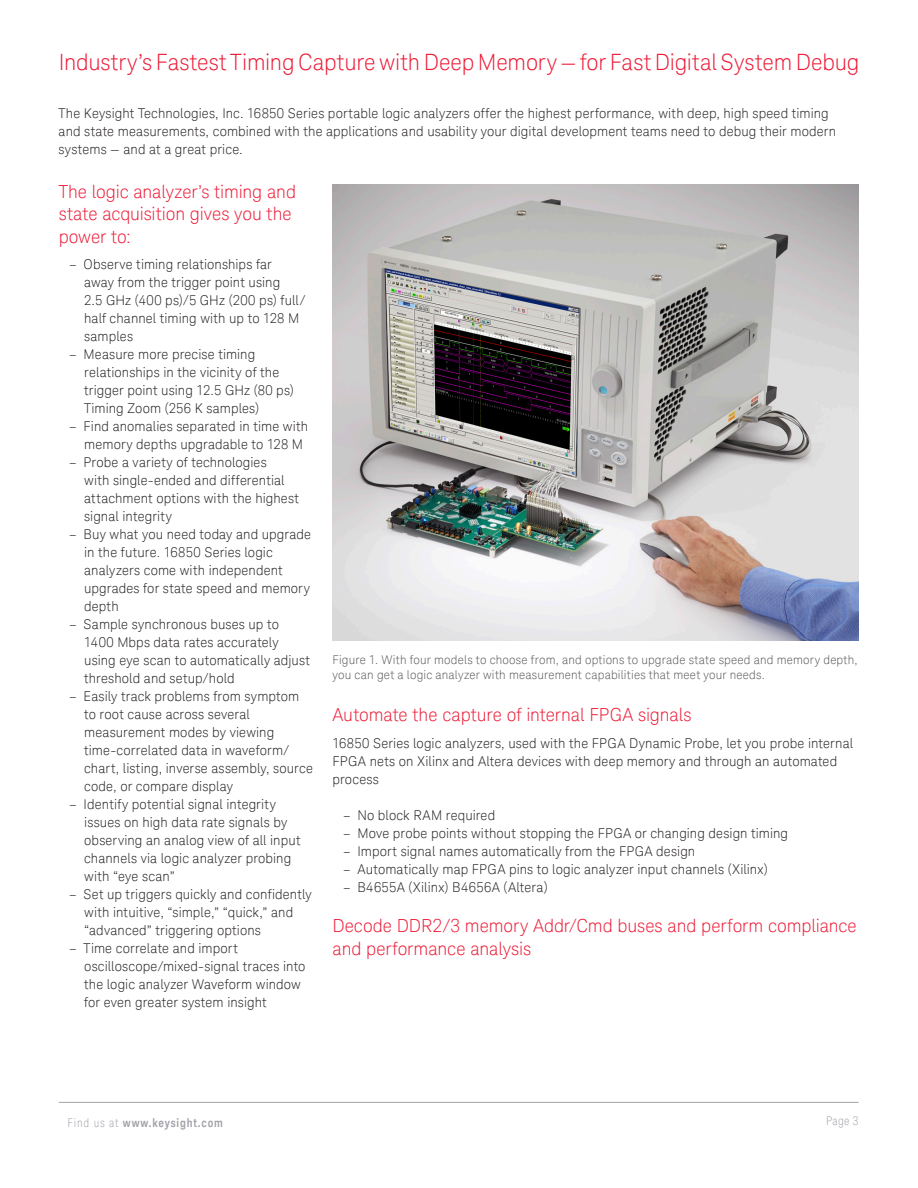
<style>
.page{position:relative;width:918px;height:1188px;background:#fff}
.page>*{position:absolute;margin:0;border:0;box-sizing:border-box;transform-origin:0 0}
.K_Heading_1{font:300 22.5px "Keysight Sans";color:#ed1a36}
.K_Heading_2{font:300 18px/22.5px "Keysight Sans";letter-spacing:-.005em;color:#ed1a36}
.K_Body_Text{font:300 13.5px/18px "Keysight Sans";letter-spacing:.01em;color:#231f20}
.K_Diagrams_and_Figur{font:300 12px/15px "Keysight Sans";letter-spacing:.015em;color:#57585a}
.t1{font:700 12px "Keysight Sans Condensed";letter-spacing:.07em;color:#a4a1a9}
.t2{font:300 condensed 12px "Keysight Sans";color:#a4a1a9}
.s1{font-family:"Keysight Sans";font-weight:300;font-stretch:condensed}
</style>
<div class="page">
<hr style="left:59px;top:1102px;width:800px;height:1px;background:#a4a1a9">
<img style="left:333px;top:185px;width:526px;height:456px">
<p class="K_Heading_1" style="left:59px;top:49px;width:802px">Industry’s Fastest Timing Capture with Deep Memory — for Fast Digital System Debug</p>
<p class="K_Body_Text" style="left:59px;top:104px;width:779px">The Keysight Technologies, Inc. 16850 Series portable logic analyzers offer the highest performance, with deep, high speed timing and state measurements, combined with the applications and usability your digital development teams need to debug their modern systems — and at a great price.</p>
<p class="K_Heading_2" style="left:59px;top:180px;width:239px">The logic analyzer’s timing and state acquisition gives you the power to:</p>
<p class="K_Body_Text" style="left:84px;top:256px;width:223px;text-indent:-15px">– Observe timing relationships far<br>away from the trigger point using<br>2.5 GHz (400 ps)/5 GHz (200 ps) full/ half channel timing with up to 128 M samples</p>
<p class="K_Body_Text" style="left:84px;top:346px;width:211px;text-indent:-15px">– Measure more precise timing relationships in the vicinity of the trigger point using 12.5 GHz (80 ps)<br>Timing Zoom (256 K samples)</p>
<p class="K_Body_Text" style="left:84px;top:418px;width:226px;text-indent:-15px">– Find anomalies separated in time with memory depths upgradable to 128 M</p>
<p class="K_Body_Text" style="left:84px;top:454px;width:216px;text-indent:-15px">– Probe a variety of technologies<br>with single-ended and differential attachment options with the highest signal integrity</p>
<p class="K_Body_Text" style="left:84px;top:526px;width:228px;text-indent:-15px">– Buy what you need today and upgrade in the future. 16850 Series logic analyzers come with independent upgrades for state speed and memory depth</p>
<p class="K_Body_Text" style="left:84px;top:616px;width:227px;text-indent:-15px">– Sample synchronous buses up to<br>1400 Mbps data rates accurately using eye scan to automatically adjust threshold and setup/hold</p>
<p class="K_Body_Text" style="left:84px;top:688px;width:230px;text-indent:-15px">– Easily track problems from symptom to root cause across several measurement modes by viewing time-correlated data in waveform/ chart, listing, inverse assembly, source code, or compare display</p>
<p class="K_Body_Text" style="left:84px;top:796px;width:218px;text-indent:-15px">– Identify potential signal integrity issues on high data rate signals by observing an analog view of all input channels via logic analyzer probing with “eye scan”</p>
<p class="K_Body_Text" style="left:84px;top:886px;width:229px;text-indent:-15px">– Set up triggers quickly and confidently with intuitive, “simple,” “quick,” and “advanced” triggering options</p>
<p class="K_Body_Text" style="left:84px;top:940px;width:223px;text-indent:-15px">– Time correlate and import oscilloscope/mixed-signal traces into the logic analyzer Waveform window for even greater system insight</p>
<p class="K_Diagrams_and_Figur" style="left:333px;top:652px;width:527px">Figure 1. With four models to choose from, and options to upgrade state speed and memory depth, you can get a logic analyzer with measurement capabilities that meet your needs.</p>
<p class="K_Heading_2" style="left:333px;top:704px;width:360px">Automate the capture of internal FPGA signals</p>
<p class="K_Body_Text" style="left:333px;top:734px;width:522px">16850 Series logic analyzers, used with the FPGA Dynamic Probe, let you probe internal<br>FPGA nets on Xilinx and Altera devices with deep memory and through an automated process</p>
<p class="K_Body_Text" style="left:343px;top:806px;width:154px">– No block RAM required</p>
<p class="K_Body_Text" style="left:343px;top:824px;width:447px">– Move probe points without stopping the FPGA or changing design timing</p>
<p class="K_Body_Text" style="left:343px;top:842px;width:354px">– Import signal names automatically from the FPGA design</p>
<p class="K_Body_Text" style="left:343px;top:860px;width:426px">– Automatically map FPGA pins to logic analyzer input channels (Xilinx)</p>
<p class="K_Body_Text" style="left:343px;top:878px;width:206px">– B4655A (Xilinx) B4656A (Altera)</p>
<p class="K_Heading_2" style="left:333px;top:915px;width:526px">Decode DDR2/3 memory Addr/Cmd buses and perform compliance and performance analysis</p>
<p class="t1" style="left:68px;top:1115px;width:157px"><span class="s1">Find us at</span> www.keysight.com</p>
<p class="t2" style="left:826px;top:1113px;width:34px">Page 3</p>
</div>
